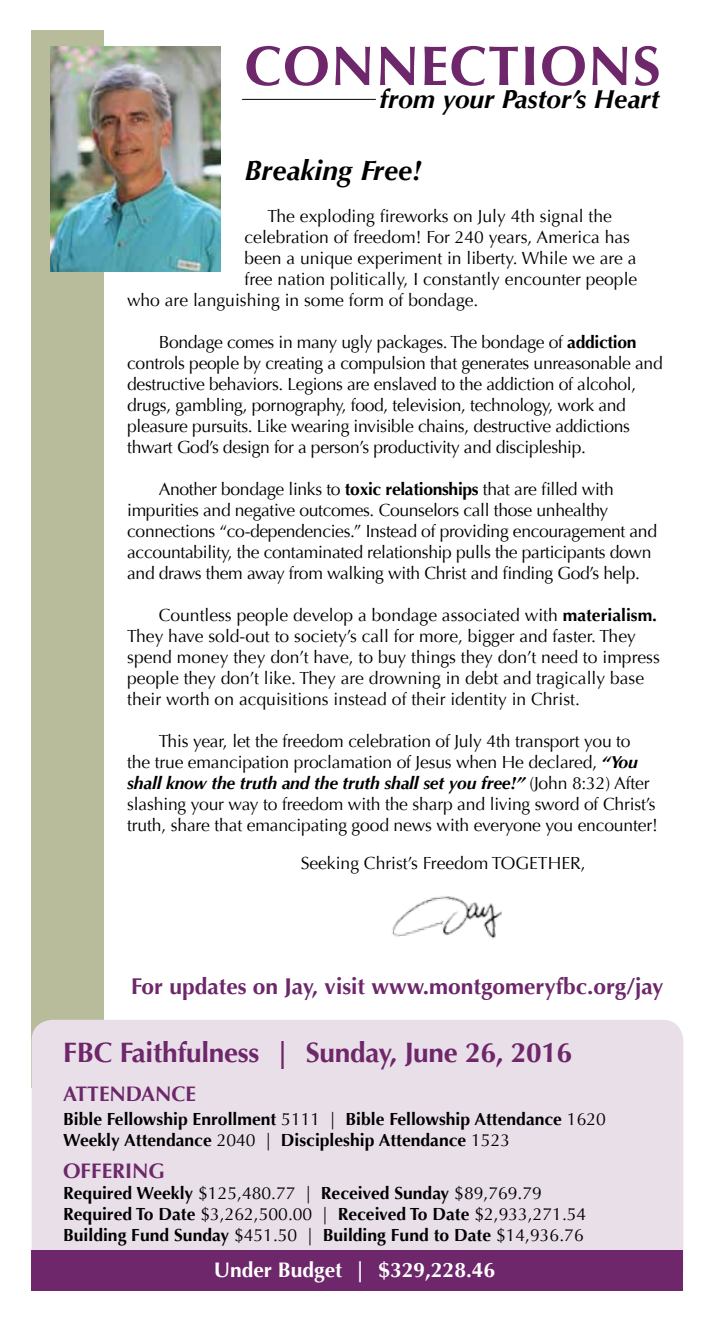
<style>
.page{position:relative;width:715px;height:1323px;background:#fff}
.page>*{position:absolute;margin:0;border:0;box-sizing:border-box;transform-origin:0 0}
.t1{font:700 56px "Optima";letter-spacing:.02em;color:#6d276a}
.t2{font:700 28px "Optima";letter-spacing:-.01em;color:#6d276a}
.t3{font:italic 700 28px "Optima";color:#000}
.t4{font:italic 700 26.25px "Optima";color:#000}
.t5{font:700 22.75px "Optima";color:#6d276a}
.t6{font:700 21px "Optima";color:#fff}
.t7{font:700 21px "Optima";color:#6d276a}
.t8{font:17.5px/21px "Optima";letter-spacing:-.01em;color:#000}
.t9{font:700 17.5px/21px "Optima";color:#000}
.s1{font-weight:700}
.s2{font-weight:700;font-style:italic}
.s3{font-weight:400}
</style>
<div class="page">
<div style="left:32px;top:31px;width:72px;height:1057px;background:#b8bc9b"></div>
<div style="left:32px;top:1020px;width:650px;height:271px;background:#e9dfe9;border-radius:21px"></div>
<div style="left:32px;top:1250px;width:650px;height:41px;background:#6d276a"></div>
<hr style="left:242px;top:99px;width:133px;height:1px;background:#000">
<img style="left:50px;top:46px;width:171px;height:225px">
<img style="left:392px;top:896px;width:110px;height:43px">
<h1 class="t1" style="left:244px;top:33px;width:417px">CONNECTIONS</h1>
<h3 class="t4" style="left:379px;top:83px;width:281px">from your Pastor’s Heart</h3>
<h2 class="t3" style="left:244px;top:154px;width:178px">Breaking Free!</h2>
<p class="t8" style="left:267px;top:206px;width:345px">The exploding fireworks on July 4th signal the</p>
<p class="t8" style="left:244px;top:227px;width:387px">celebration of freedom! For 240 years, America has</p>
<p class="t8" style="left:244px;top:248px;width:393px">been a unique experiment in liberty. While we are a</p>
<p class="t8" style="left:244px;top:269px;width:394px">free nation politically, I constantly encounter people</p>
<p class="t8" style="left:127px;top:290px;width:352px">who are languishing in some form of bondage.</p>
<p class="t8" style="left:127px;top:332px;width:536px;text-indent:31px">Bondage comes in many ugly packages. The bondage of <span class="s1">addiction </span>controls people by creating a compulsion that generates unreasonable and destructive behaviors. Legions are enslaved to the addiction of alcohol, drugs, gambling, pornography, food, television, technology, work and pleasure pursuits. Like wearing invisible chains, destructive addictions thwart God’s design for a person’s productivity and discipleship.</p>
<p class="t8" style="left:127px;top:479px;width:531px;text-indent:32px">Another bondage links to <span class="s1">toxic relationships</span> that are filled with impurities and negative outcomes. Counselors call those unhealthy connections “co-dependencies.” Instead of providing encouragement and accountability, the contaminated relationship pulls the participants down and draws them away from walking with Christ and finding God’s help.</p>
<p class="t8" style="left:127px;top:605px;width:533px;text-indent:32px">Countless people develop a bondage associated with <span class="s1">materialism.<br></span>They have sold-out to society’s call for more, bigger and faster. They spend money they don’t have, to buy things they don’t need to impress people they don’t like. They are drowning in debt and tragically base their worth on acquisitions instead of their identity in Christ.</p>
<p class="t8" style="left:127px;top:731px;width:531px;text-indent:32px">This year, let the freedom celebration of July 4th transport you to the true emancipation proclamation of Jesus when He declared, <span class="s2">“You shall know the truth and the truth shall set you free!”</span> (John 8:32) After slashing your way to freedom with the sharp and living sword of Christ’s truth, share that emancipating good news with everyone you encounter!</p>
<p class="t8" style="left:300px;top:853px;width:286px">Seeking Christ’s Freedom TOGETHER,</p>
<h3 class="t5" style="left:131px;top:973px;width:533px">For updates on Jay, visit www.montgomeryfbc.org/jay</h3>
<h2 class="t2" style="left:63px;top:1036px;width:510px">FBC Faithfulness | Sunday, June 26, 2016</h2>
<p class="t7" style="left:63px;top:1081px;width:134px">ATTENDANCE</p>
<p class="t9" style="left:63px;top:1109px;width:544px">Bible Fellowship Enrollment <span class="s3">5111 |</span> Bible Fellowship Attendance <span class="s3">1620<br></span>Weekly Attendance <span class="s3">2040 |</span> Discipleship Attendance <span class="s3">1523</span></p>
<p class="t7" style="left:63px;top:1158px;width:103px">OFFERING</p>
<p class="t9" style="left:63px;top:1183px;width:524px">Required Weekly <span class="s3">$125,480.77 |</span> Received Sunday <span class="s3">$89,769.79<br></span>Required To Date <span class="s3">$3,262,500.00 |</span> Received To Date <span class="s3">$2,933,271.54<br></span>Building Fund Sunday <span class="s3">$451.50 |</span> Building Fund to Date <span class="s3">$14,936.76</span></p>
<p class="t6" style="left:213px;top:1258px;width:283px">Under Budget | $329,228.46</p>
</div>
